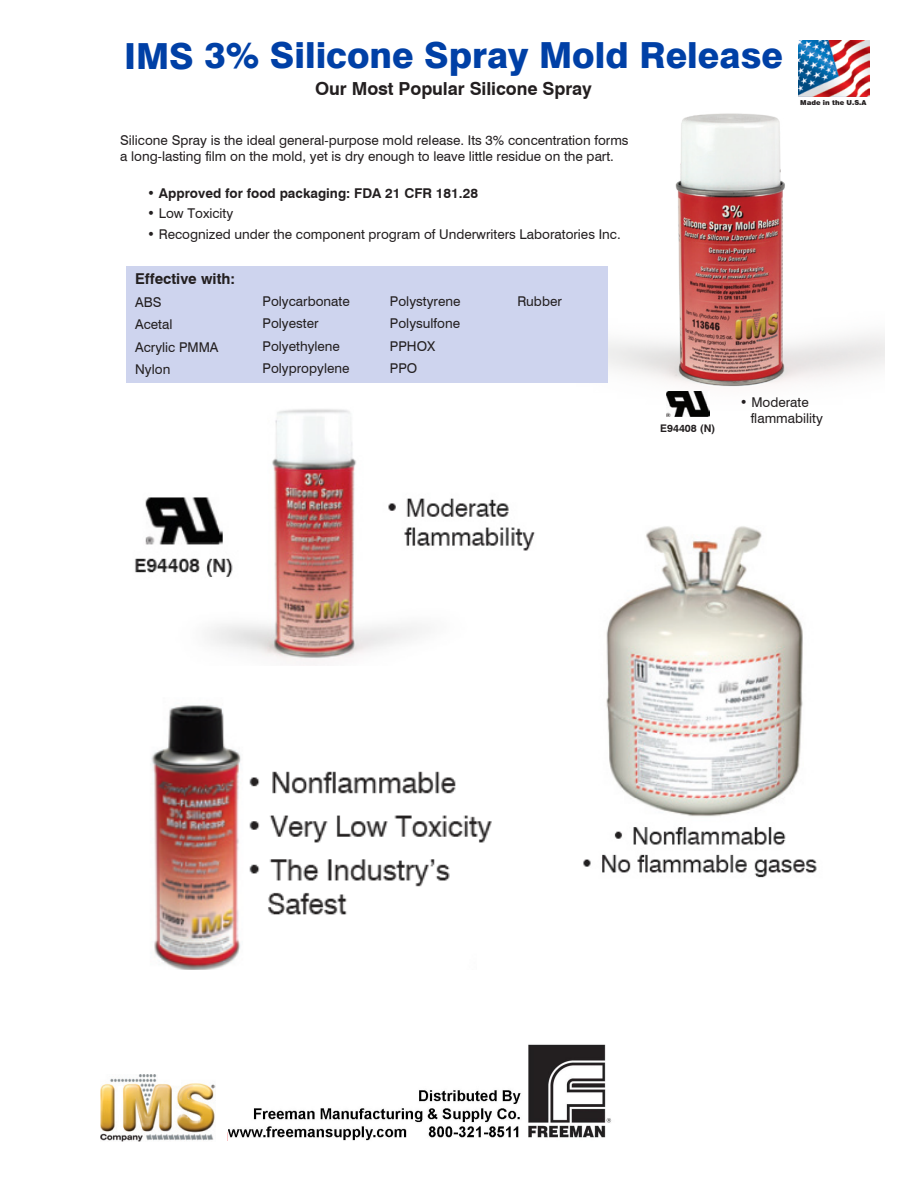
<style>
.page{position:relative;width:918px;height:1188px;background:#fff}
.page>*{position:absolute;margin:0;border:0;box-sizing:border-box;transform-origin:0 0}
.t1{font:800 36px "Swiss 721 BT";color:#0040a6}
.t2{font:700 18px "Swiss 721 BT";letter-spacing:-.005em;color:#231f20}
.t3{font:700 15px "Swiss 721 BT";color:#231f20}
.t4{font:13.5px/22.5px "Swiss 721 BT";color:#231f20}
.t5{font:700 13.5px "Swiss 721 BT";color:#231f20}
.t6{font:700 10.5px "Swiss 721 BT";color:#231f20}
.t7{font:900 6.9px "Swiss 721 BT";color:#231f20}
</style>
<div class="page">
<img style="left:100px;top:1074px;width:115px;height:67px">
<img style="left:393px;top:40px;width:492px;height:376px">
<div style="left:126px;top:267px;width:482px;height:116px;background:#ced4ee"></div>
<img style="left:667px;top:391px;width:42px;height:26px">
<img style="left:799px;top:40px;width:70px;height:56px">
<div style="left:39px;top:406px;width:577px;height:596px;background:#fff"></div>
<img style="left:228px;top:1044px;width:384px;height:97px">
<img style="left:135px;top:409px;width:400px;height:256px">
<img style="left:151px;top:705px;width:341px;height:265px">
<img style="left:583px;top:526px;width:234px;height:352px">
<div style="left:477px;top:926px;width:27px;height:76px;background:#fff"></div>
<p class="t1" style="left:124px;top:33px;width:660px">IMS 3% Silicone Spray Mold Release</p>
<p class="t2" style="left:315px;top:78px;width:278px">Our Most Popular Silicone Spray</p>
<p class="t4" style="left:120px;top:132px;width:510px;line-height:16.2px">Silicone Spray is the ideal general-purpose mold release. Its 3% concentration forms a long-lasting film on the mold, yet is dry enough to leave little residue on the part.</p>
<p class="t5" style="left:147px;top:185px;width:332px">• Approved for food packaging: FDA 21 CFR 181.28</p>
<p class="t4" style="left:147px;top:202px;width:87px">• Low Toxicity</p>
<p class="t4" style="left:147px;top:223px;width:475px">• Recognized under the component program of Underwriters Laboratories Inc.</p>
<p class="t3" style="left:135px;top:270px;width:101px">Effective with:</p>
<p class="t4" style="left:135px;top:291px;width:85px">ABS<br>Acetal<br>Acrylic PMMA<br>Nylon</p>
<p class="t4" style="left:263px;top:289px;width:89px">Polycarbonate<br>Polyester<br>Polyethylene<br>Polypropylene</p>
<p class="t4" style="left:390px;top:289px;width:72px">Polystyrene<br>Polysulfone<br>PPHOX<br>PPO</p>
<p class="t4" style="left:517px;top:289px;width:46px">Rubber</p>
<p class="t7" style="left:800px;top:98px;width:68px">Made in the U.S.A</p>
<p class="t6" style="left:660px;top:422px;width:57px">E94408 (N)</p>
<p class="t4" style="left:751px;top:394px;width:74px;line-height:16.2px;text-indent:-11px">• Moderate flammability</p>
</div>
